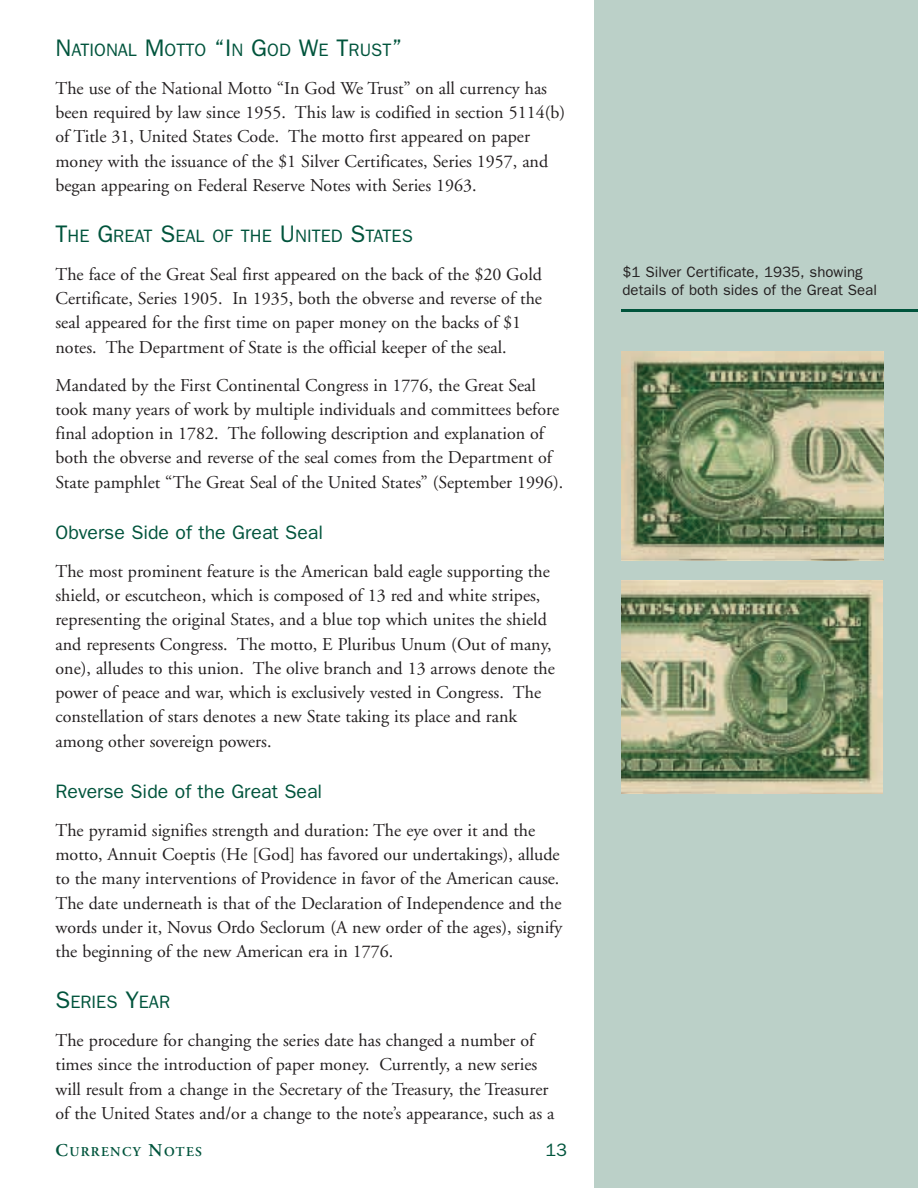
<style>
.page{position:relative;width:918px;height:1188px;background:#fff}
.page>*{position:absolute;margin:0;border:0;box-sizing:border-box;transform-origin:0 0}
.Head_3b{font:19.5px "Franklin Gothic";color:#00543c}
.Body_text{font:18px/24.3px "Adobe Garamond";color:#231f20}
.Head_2{font:18px "Franklin Gothic";color:#00543c}
.t1{font:15px/18px "Franklin Gothic";color:#231f20}
.t2{font:600 13.5px "Adobe Garamond";letter-spacing:.1em;color:#00543c}
.s1{font-size:24px}
.s2{font-size:18px}
</style>
<div class="page">
<div style="left:594px;top:0;width:324px;height:1188px;background:#bbd0c8"></div>
<hr style="left:621px;top:309px;width:297px;height:3px;background:#00543c">
<img style="left:621px;top:580px;width:262px;height:213px">
<img style="left:621px;top:351px;width:263px;height:209px">
<p class="Head_2" style="left:56px;top:40px;width:348px"><span class="s1">N</span>ational <span class="s1">M</span>otto <span class="s1">“I</span>n <span class="s1">G</span>od <span class="s1">W</span>e <span class="s1">T</span>rust<span class="s1">”</span></p>
<p class="Body_text" style="left:56px;top:76px;width:511px">The use of the National Motto “In God We Trust” on all currency has been required by law since 1955. This law is codified in section 5114(b) of Title 31, United States Code. The motto first appeared on paper money with the issuance of the $1 Silver Certificates, Series 1957, and began appearing on Federal Reserve Notes with Series 1963.</p>
<p class="Head_2" style="left:56px;top:226px;width:359px"><span class="s1">T</span>he <span class="s1">G</span>reat <span class="s1">S</span>eal of the <span class="s1">U</span> nited <span class="s1">S</span>tates</p>
<p class="Body_text" style="left:56px;top:263px;width:488px">The face of the Great Seal first appeared on the back of the $20 Gold Certificate, Series 1905. In 1935, both the obverse and reverse of the seal appeared for the first time on paper money on the backs of $1 notes. The Department of State is the official keeper of the seal.</p>
<p class="Body_text" style="left:56px;top:373px;width:509px">Mandated by the First Continental Congress in 1776, the Great Seal took many years of work by multiple individuals and committees before final adoption in 1782. The following description and explanation of both the obverse and reverse of the seal comes from the Department of State pamphlet “The Great Seal of the United States” (September 1996).</p>
<p class="Head_3b" style="left:56px;top:521px;width:269px">Obverse Side of the Great Seal</p>
<p class="Body_text" style="left:56px;top:559px;width:501px">The most prominent feature is the American bald eagle supporting the shield, or escutcheon, which is composed of 13 red and white stripes, representing the original States, and a blue top which unites the shield and represents Congress. The motto, E Pluribus Unum (Out of many, one), alludes to this union. The olive branch and 13 arrows denote the power of peace and war, which is exclusively vested in Congress. The constellation of stars denotes a new State taking its place and rank among other sovereign powers.</p>
<p class="Head_3b" style="left:56px;top:780px;width:268px">Reverse Side of the Great Seal</p>
<p class="Body_text" style="left:56px;top:818px;width:508px">The pyramid signifies strength and duration: The eye over it and the motto, Annuit Coeptis (He [God] has favored our undertakings), allude to the many interventions of Providence in favor of the American cause.<br>The date underneath is that of the Declaration of Independence and the words under it, Novus Ordo Seclorum (A new order of the ages), signify the beginning of the new American era in 1776.</p>
<p class="Head_2" style="left:56px;top:992px;width:116px"><span class="s1">S</span>eri es <span class="s1">Y</span>ear</p>
<p class="Body_text" style="left:56px;top:1029px;width:501px">The procedure for changing the series date has changed a number of times since the introduction of paper money. Currently, a new series will result from a change in the Secretary of the Treasury, the Treasurer of the United States and/or a change to the note’s appearance, such as a</p>
<p class="t2" style="left:56px;top:1144px;width:148px"><span class="s2">C</span>URRENCY <span class="s2">N</span>OTES</p>
<p class="Head_2" style="left:545px;top:1140px;width:11px">13</p>
<p class="t1" style="left:622px;top:263px;width:256px">$1 Silver Certificate, 1935, showing details of both sides of the Great Seal</p>
</div>
